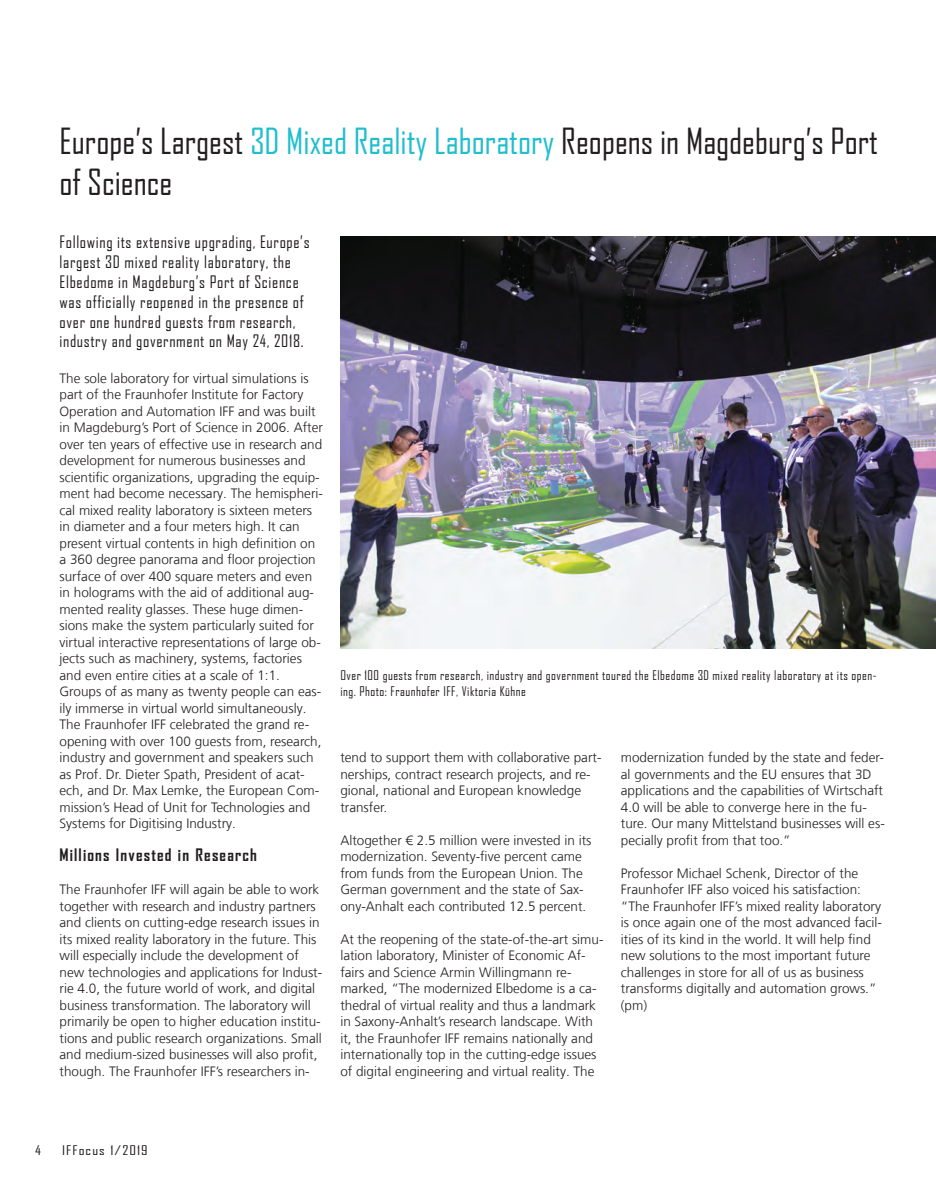
<style>
.page{position:relative;width:936px;height:1191px;background:#fff}
.page>*{position:absolute;margin:0;border:0;box-sizing:border-box;transform-origin:0 0}
.t1{font:34.5px/41.4px "Agency FB";color:#231f20}
.t2{font:16.5px/19.8px "Agency FB";letter-spacing:.04em;color:#231f20}
.t3{font:700 16.5px "Agency FB";letter-spacing:.07em;color:#231f20}
.t4{font:300 13.5px/16.5px "Frutiger LT Com";color:#231f20}
.t5{font:12.75px/16.5px "Agency FB";letter-spacing:.04em;color:#231f20}
.t6{font:12.75px "Agency FB";letter-spacing:.07em;color:#231f20;scale:1.2 1}
.t7{font:12.75px "Agency FB";letter-spacing:.04em;color:#231f20;scale:1.2 1}
.s1{color:#21bece}
</style>
<div class="page">
<img style="left:340px;top:236px;width:595px;height:413px">
<h1 class="t1" style="left:60px;top:120px;width:820px">Europe’s Largest <span class="s1">3D Mixed Reality Laboratory</span> Reopens in Magdeburg’s Port of Science</h1>
<p class="t2" style="left:60px;top:232px;width:251px">Following its extensive upgrading, Europe’s largest 3D mixed reality laboratory, the Elbedome in Magdeburg’s Port of Science was officially reopened in the presence of over one hundred guests from research, industry and government on May 24, 2018.</p>
<p class="t4" style="left:60px;top:370px;width:265px">The sole laboratory for virtual simulations is part of the Fraunhofer Institute for Factory Operation and Automation IFF and was built in Magdeburg’s Port of Science in 2006. After over ten years of effective use in research and development for numerous businesses and scientific organizations, upgrading the equip&shy;ment had become necessary. The hemispheri&shy;cal mixed reality laboratory is sixteen meters in diameter and a four meters high. It can present virtual contents in high definition on a 360 degree panorama and floor projection surface of over 400 square meters and even in holograms with the aid of additional aug&shy;mented reality glasses. These huge dimen&shy;sions make the system particularly suited for virtual interactive representations of large ob&shy;jects such as machinery, systems, factories and even entire cities at a scale of 1:1.<br>Groups of as many as twenty people can eas&shy;ily immerse in virtual world simultaneously.<br>The Fraunhofer IFF celebrated the grand re&shy;opening with over 100 guests from, research, industry and government and speakers such as Prof. Dr. Dieter Spath, President of acat&shy;ech, and Dr. Max Lemke, the European Com&shy;mission’s Head of Unit for Technologies and Systems for Digitising Industry.</p>
<p class="t3" style="left:60px;top:845px;width:199px">Millions Invested in Research</p>
<p class="t4" style="left:60px;top:881px;width:264px">The Fraunhofer IFF will again be able to work together with research and industry partners and clients on cutting-edge research issues in its mixed reality laboratory in the future. This will especially include the development of new technologies and applications for Indust&shy;rie 4.0, the future world of work, and digital business transformation. The laboratory will primarily be open to higher education institu&shy;tions and public research organizations. Small and medium-sized businesses will also profit, though. The Fraunhofer IFF’s researchers in-</p>
<p class="t5" style="left:340px;top:666px;width:537px">Over 100 guests from research, industry and government toured the Elbedome 3D mixed reality laboratory at its open&shy;ing. Photo: Fraunhofer IFF, Viktoria Kühne</p>
<p class="t4" style="left:340px;top:749px;width:263px">tend to support them with collaborative part&shy;nerships, contract research projects, and re&shy;gional, national and European knowledge transfer.</p>
<p class="t4" style="left:340px;top:832px;width:253px">Altogether € 2.5 million were invested in its modernization. Seventy-five percent came from funds from the European Union. The German government and the state of Sax&shy;ony-Anhalt each contributed 12.5 percent.</p>
<p class="t4" style="left:340px;top:931px;width:265px">At the reopening of the state-of-the-art simu&shy;lation laboratory, Minister of Economic Af&shy;fairs and Science Armin Willingmann re&shy;marked, “The modernized Elbedome is a ca&shy;thedral of virtual reality and thus a landmark in Saxony-Anhalt’s research landscape. With it, the Fraunhofer IFF remains nationally and internationally top in the cutting-edge issues of digital engineering and virtual reality. The</p>
<p class="t4" style="left:621px;top:749px;width:265px">modernization funded by the state and feder&shy;al governments and the EU ensures that 3D applications and the capabilities of Wirtschaft 4.0 will be able to converge here in the fu&shy;ture. Our many Mittelstand businesses will es&shy;pecially profit from that too.”</p>
<p class="t4" style="left:621px;top:865px;width:263px">Professor Michael Schenk, Director of the Fraunhofer IFF also voiced his satisfaction: “The Fraunhofer IFF’s mixed reality laboratory is once again one of the most advanced facil&shy;ities of its kind in the world. It will help find new solutions to the most important future challenges in store for all of us as business transforms digitally and automation grows.” (pm)</p>
<p class="t7" style="left:35px;top:1142px;width:6px">4</p>
<p class="t6" style="left:62px;top:1142px;width:73px">IFFocus 1/2019</p>
</div>
